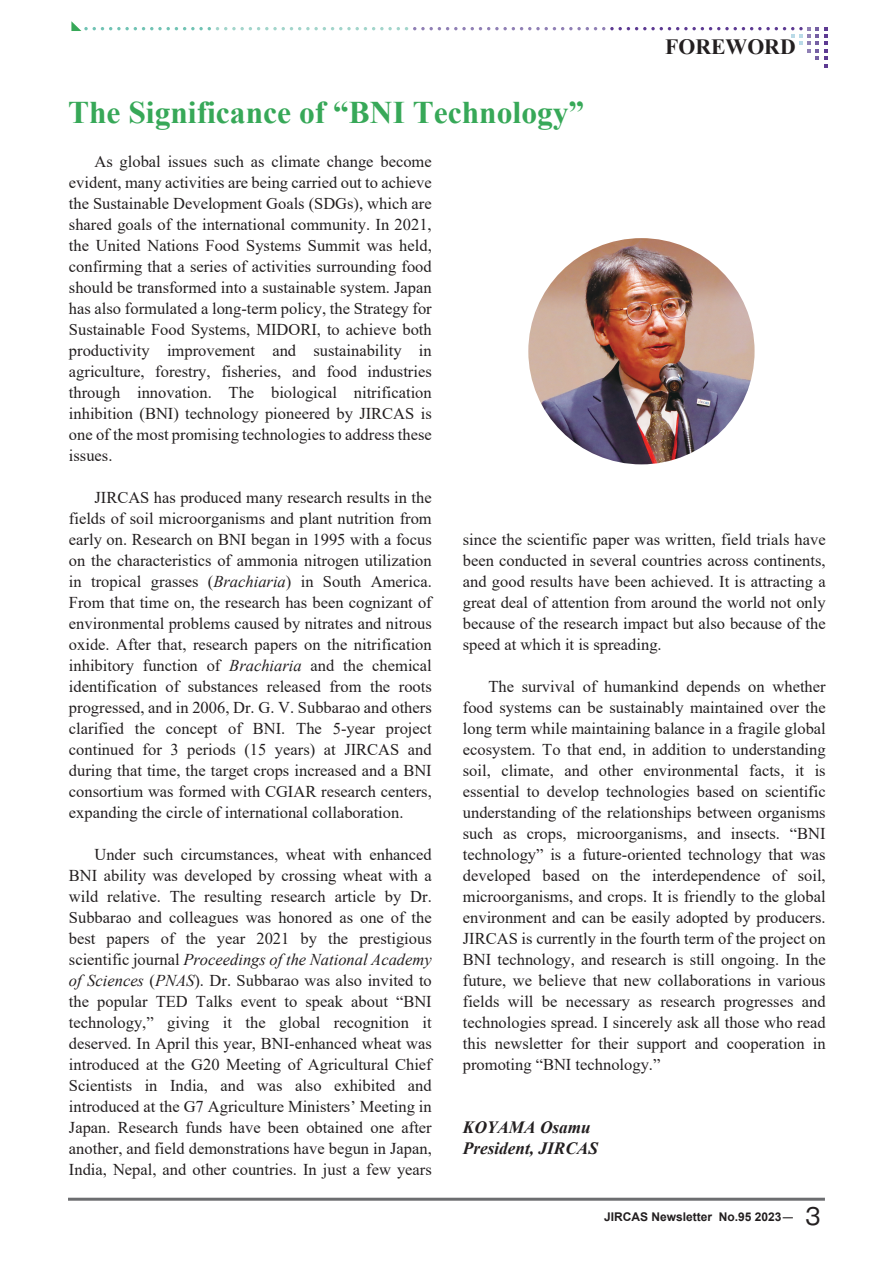
<style>
.page{position:relative;width:893px;height:1263px;background:#fff}
.page>*{position:absolute;margin:0;border:0;box-sizing:border-box;transform-origin:0 0}
.t1{font:700 31.5px "Times New Roman";color:#37a858}
.t2{font:700 21.75px "Times New Roman";color:#231f20}
.t3{font:italic 700 17.25px/21px "Times New Roman";color:#231f20}
.t4{font:16.5px/21px "Times New Roman";color:#231f20;text-align:justify}
.t5{font:700 12px "Arial";color:#231f20}
.s1{font-style:italic}
.s2{font-family:"Hira Kaku Std N W1";font-weight:400;font-size:22.5px}
.s3{font-family:"Gothic MB101 Pr 6 N";font-weight:400;font-size:22.5px}
</style>
<div class="page">
<img style="left:528px;top:238px;width:227px;height:226px;border-radius:113px">
<svg style="left:71px;top:21px;width:756px;height:47px"></svg>
<hr style="left:68px;top:1198px;width:757px;height:3px;background:#6c6d70">
<h2 class="t2" style="left:665px;top:31px;width:132px">FOREWORD</h2>
<h1 class="t1" style="left:68px;top:90px;width:518px">The Significance of “BNI Technology”</h1>
<p class="t4" style="left:69px;top:150px;width:364px;text-indent:25px">As global issues such as climate change become evident, many activities are being carried out to achieve the Sustainable Development Goals (SDGs), which are shared goals of the international community. In 2021, the United Nations Food Systems Summit was held, confirming that a series of activities surrounding food should be transformed into a sustainable system. Japan has also formulated a long-term policy, the Strategy for Sustainable Food Systems, MIDORI, to achieve both productivity improvement and sustainability in agriculture, forestry, fisheries, and food industries through innovation. The biological nitrification inhibition (BNI) technology pioneered by JIRCAS is one of the most promising technologies to address these issues.</p>
<p class="t4" style="left:69px;top:486px;width:364px;text-indent:25px">JIRCAS has produced many research results in the fields of soil microorganisms and plant nutrition from early on. Research on BNI began in 1995 with a focus on the characteristics of ammonia nitrogen utilization in tropical grasses (<span class="s1">Brachiaria</span>) in South America.<br>From that time on, the research has been cognizant of environmental problems caused by nitrates and nitrous oxide. After that, research papers on the nitrification inhibitory function of <span class="s1">Brachiaria</span> and the chemical identification of substances released from the roots progressed, and in 2006, Dr. G. V. Subbarao and others clarified the concept of BNI. The 5-year project continued for 3 periods (15 years) at JIRCAS and during that time, the target crops increased and a BNI consortium was formed with CGIAR research centers, expanding the circle of international collaboration.</p>
<p class="t4" style="left:69px;top:843px;width:364px;text-indent:25px">Under such circumstances, wheat with enhanced BNI ability was developed by crossing wheat with a wild relative. The resulting research article by Dr.<br>Subbarao and colleagues was honored as one of the best papers of the year 2021 by the prestigious scientific journal <span class="s1">Proceedings of the National Academy of Sciences</span> (<span class="s1">PNAS</span>). Dr. Subbarao was also invited to the popular TED Talks event to speak about “BNI technology,” giving it the global recognition it deserved. In April this year, BNI-enhanced wheat was introduced at the G20 Meeting of Agricultural Chief Scientists in India, and was also exhibited and introduced at the G7 Agriculture Ministers’ Meeting in Japan. Research funds have been obtained one after another, and field demonstrations have begun in Japan, India, Nepal, and other countries. In just a few years</p>
<p class="t4" style="left:463px;top:528px;width:364px">since the scientific paper was written, field trials have been conducted in several countries across continents, and good results have been achieved. It is attracting a great deal of attention from around the world not only because of the research impact but also because of the speed at which it is spreading.</p>
<p class="t4" style="left:463px;top:675px;width:364px;text-indent:25px">The survival of humankind depends on whether food systems can be sustainably maintained over the long term while maintaining balance in a fragile global ecosystem. To that end, in addition to understanding soil, climate, and other environmental facts, it is essential to develop technologies based on scientific understanding of the relationships between organisms such as crops, microorganisms, and insects. “BNI technology” is a future-oriented technology that was developed based on the interdependence of soil, microorganisms, and crops. It is friendly to the global environment and can be easily adopted by producers.<br>JIRCAS is currently in the fourth term of the project on BNI technology, and research is still ongoing. In the future, we believe that new collaborations in various fields will be necessary as research progresses and technologies spread. I sincerely ask all those who read this newsletter for their support and cooperation in promoting “BNI technology.”</p>
<p class="t3" style="left:463px;top:1116px;width:137px">KOYAMA Osamu<br>President, JIRCAS</p>
<p class="t5" style="left:604px;top:1208px;width:218px">JIRCAS Newsletter No.95 2023<span class="s2">-</span> <span class="s3">3</span></p>
</div>
